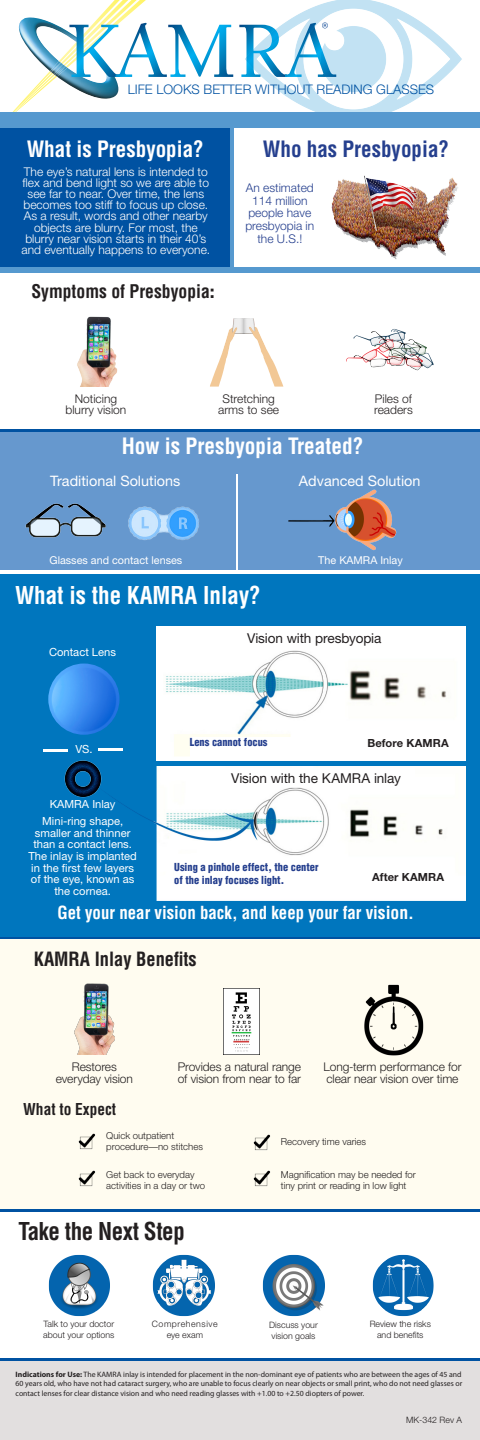
<style>
.page{position:relative;width:480px;height:1440px;background:#fff}
.page>*{position:absolute;margin:0;border:0;box-sizing:border-box;transform-origin:0 0}
.t1{font:700 condensed 24px "Helvetica";color:#fff;scale:.96 1}
.t2{font:700 condensed 24px "Helvetica";letter-spacing:-.02em;color:#231f20;scale:.96 1}
.t3{font:700 condensed 22px "Helvetica";color:#fff}
.t4{font:700 condensed 22px "Helvetica";color:#253f8e;scale:.96 1}
.t5{font:700 condensed 22px "Helvetica";color:#fff;scale:.96 1}
.t6{font:700 condensed 19.2px "Helvetica";color:#231f20;scale:.96 1}
.t7{font:700 condensed 18.4px "Helvetica";color:#231f20;scale:.96 1}
.t8{font:700 condensed 17.6px "Helvetica";color:#fff;scale:.96 1}
.t9{font:700 condensed 16px "Helvetica";color:#231f20;scale:.96 1}
.t10{font:14.4px "Helvetica Neue";color:#fff}
.t11{font:13.6px "Helvetica Neue";letter-spacing:-.01em;color:#231f20}
.t12{font:300 13.2px "Helvetica Neue";color:#0052a2}
.t13{font:300 12px/11.2px "Helvetica Neue";color:#fff;text-align:center}
.t14{font:300 12px/12px "Helvetica Neue";letter-spacing:-.005em;color:#231f20}
.t15{font:300 12px/12.8px "Helvetica Neue";color:#253f8e;text-align:center}
.t16{font:11.2px "Helvetica Neue";color:#fff}
.t17{font:700 11.2px "Helvetica Neue";color:#231f20}
.t18{font:900 condensed 10.8px/13px "Helvetica";color:#253f8e;scale:.96 1}
.t19{font:10.8px "Helvetica Neue";color:#fff}
.t20{font:300 9.6px/11.5px "Helvetica Neue";color:#231f20}
.t21{font:300 8.8px/10.6px "Helvetica Neue";color:#231f20;text-align:center}
.t22{font:300 8.8px/10.6px "Helvetica Neue";letter-spacing:.065em;color:#231f20;text-align:center}
.t23{font:7.8px/9.4px "Myriad Pro";color:#231f20;text-align:justify}
.s1{font-family:"Helvetica Neue";font-stretch:normal}
.s2{font-weight:700}
</style>
<div class="page">
<div style="left:0;top:1361px;width:480px;height:79px;background:#e2dfdf"></div>
<hr style="left:0;top:1358px;width:480px;height:3px;background:#0052a2">
<img style="left:372px;top:1255px;width:61px;height:62px">
<img style="left:262px;top:1254px;width:63px;height:62px">
<img style="left:152px;top:1254px;width:63px;height:63px">
<img style="left:48px;top:1254px;width:62px;height:62px">
<hr style="left:0;top:1209px;width:480px;height:3px;background:#0052a2">
<div style="left:0;top:938px;width:480px;height:271px;background:#fffcf0"></div>
<img style="left:253px;top:1170px;width:18px;height:17px">
<img style="left:253px;top:1134px;width:18px;height:17px">
<img style="left:78px;top:1170px;width:18px;height:17px">
<img style="left:78px;top:1133px;width:18px;height:17px">
<img style="left:364px;top:984px;width:60px;height:71px">
<img style="left:224px;top:989px;width:36px;height:66px">
<img style="left:74px;top:983px;width:41px;height:72px">
<svg style="left:0;top:937px;width:480px;height:2px"></svg>
<div style="left:0;top:574px;width:480px;height:363px;background:#0076be"></div>
<img style="left:101px;top:766px;width:364px;height:134px">
<img style="left:157px;top:627px;width:308px;height:134px">
<img style="left:64px;top:760px;width:37px;height:38px">
<hr style="left:98px;top:748px;width:25px;height:3px;background:#fff">
<hr style="left:43px;top:749px;width:25px;height:3px;background:#fff">
<div style="left:362px;top:735px;width:92px;height:18px;background:#fff"></div>
<div style="left:362px;top:869px;width:92px;height:18px;background:#fff"></div>
<div style="left:232px;top:629px;width:164px;height:21px;background:#fff"></div>
<div style="left:217px;top:769px;width:198px;height:18px;background:#fff"></div>
<div style="left:174px;top:863px;width:163px;height:31px;background:#fff"></div>
<div style="left:190px;top:738px;width:163px;height:20px;background:#fff"></div>
<div style="left:0;top:431px;width:480px;height:138px;background:#6698ce"></div>
<img style="left:329px;top:489px;width:68px;height:62px">
<img style="left:289px;top:516px;width:46px;height:11px">
<hr style="left:236px;top:474px;width:2px;height:96px;background:#fff">
<img style="left:128px;top:506px;width:71px;height:34px">
<img style="left:25px;top:503px;width:81px;height:35px">
<hr style="left:0;top:429px;width:480px;height:3px;background:#0052a2">
<img style="left:347px;top:329px;width:87px;height:42px">
<img style="left:210px;top:318px;width:74px;height:69px">
<img style="left:77px;top:316px;width:41px;height:71px">
<svg style="left:12px;top:0;width:221px;height:112px"></svg>
<img style="left:48px;top:664px;width:72px;height:71px;border-radius:36px">
<img style="left:241px;top:0;width:221px;height:112px">
<div style="left:0;top:112px;width:480px;height:160px;background:#5699cf"></div>
<div style="left:234px;top:128px;width:246px;height:139px;background:#fff"></div>
<img style="left:331px;top:175px;width:127px;height:84px">
<div style="left:0;top:128px;width:229px;height:139px;background:#0052a2"></div>
<p class="t12" style="left:128px;top:81px;width:308px">LIFE LOOKS BETTER WITHOUT READING GLASSES</p>
<p class="t5" style="left:27px;top:135px;width:186px">What is Presbyopia?</p>
<p class="t13" style="left:23px;top:166px;width:188px">The eye’s natural lens is intended to flex and bend light so we are able to see far to near. Over time, the lens becomes too stiff to focus up close.<br>As a result, words and other nearby objects are blurry. For most, the</p>
<p class="t13" style="left:22px;top:233px;width:190px">blurry near vision starts in their 40’s and eventually happens to everyone.</p>
<p class="t7" style="left:31px;top:280px;width:193px">Symptoms of Presbyopia<span class="s1">:</span></p>
<p class="t4" style="left:263px;top:135px;width:195px">Who has Presbyopia?</p>
<p class="t15" style="left:246px;top:181px;width:70px">An estimated<br>114 million</p>
<p class="t15" style="left:245px;top:206px;width:70px">people have presbyopia in the U.S.!</p>
<p class="t14" style="left:75px;top:393px;width:44px">Noticing</p>
<p class="t14" style="left:65px;top:404px;width:62px">blurry vision</p>
<p class="t14" style="left:218px;top:393px;width:62px;line-height:11.2px;text-align:center">Stretching arms to see</p>
<p class="t3" style="left:122px;top:433px;width:243px">How is Presbyopia Treated?</p>
<p class="t14" style="left:375px;top:393px;width:39px">Piles of</p>
<p class="t14" style="left:374px;top:404px;width:40px">readers</p>
<p class="t10" style="left:50px;top:472px;width:132px">Traditional Solutions</p>
<p class="t19" style="left:50px;top:553px;width:134px">Glasses and contact lenses</p>
<p class="t1" style="left:15px;top:581px;width:258px">What is the KAMRA Inlay?</p>
<p class="t10" style="left:299px;top:472px;width:123px">Advanced Solution</p>
<p class="t19" style="left:318px;top:553px;width:86px">The KAMRA Inlay</p>
<p class="t16" style="left:49px;top:646px;width:69px">Contact Lens</p>
<p class="t16" style="left:75px;top:743px;width:19px">VS.</p>
<p class="t16" style="left:50px;top:798px;width:67px">KAMRA Inlay</p>
<p class="t16" style="left:42px;top:815px;width:82px">Mini-ring shape,</p>
<p class="t16" style="left:35px;top:826px;width:97px">smaller and thinner</p>
<p class="t16" style="left:33px;top:838px;width:100px">than a contact lens.</p>
<p class="t16" style="left:28px;top:849px;width:110px">The inlay is implanted</p>
<p class="t16" style="left:31px;top:861px;width:104px">in the first few layers</p>
<p class="t16" style="left:31px;top:873px;width:105px">of the eye, known as</p>
<p class="t16" style="left:54px;top:884px;width:58px">the cornea.</p>
<p class="t11" style="left:247px;top:630px;width:136px">Vision with presbyopia</p>
<p class="t18" style="left:190px;top:736px;width:82px">Lens cannot focus</p>
<p class="t17" style="left:368px;top:736px;width:83px">Before KAMRA</p>
<p class="t11" style="left:231px;top:770px;width:171px">Vision with the KAMRA inlay</p>
<p class="t18" style="left:174px;top:861px;width:152px">Using a pinhole effect, the center of the inlay focuses light.</p>
<p class="t17" style="left:372px;top:870px;width:73px">After KAMRA</p>
<p class="t8" style="left:57px;top:902px;width:373px">Get your near vision back, and keep your far vision.</p>
<p class="t6" style="left:34px;top:948px;width:171px">KAMRA Inlay Benefits</p>
<p class="t14" style="left:72px;top:1061px;width:47px">Restores</p>
<p class="t14" style="left:56px;top:1073px;width:79px">everyday vision</p>
<p class="t9" style="left:23px;top:1100px;width:98px">What to Expect</p>
<p class="t14" style="left:178px;top:1061px;width:125px">Provides a natural range of vision from near to far</p>
<p class="t14" style="left:324px;top:1061px;width:139px">Long-term performance for clear near vision over time</p>
<p class="t20" style="left:106px;top:1129px;width:69px">Quick outpatient</p>
<p class="t20" style="left:106px;top:1141px;width:98px">procedure—no stitches</p>
<p class="t20" style="left:106px;top:1168px;width:90px">Get back to everyday</p>
<p class="t20" style="left:106px;top:1180px;width:100px">activities in a day or two</p>
<p class="t2" style="left:18px;top:1217px;width:175px">Take the Next Step</p>
<p class="t21" style="left:43px;top:1319px;width:73px;text-align:left">Talk to your doctor about your options</p>
<p class="t22" style="left:152px;top:1319px;width:68px">Comprehensive eye exam</p>
<p class="t20" style="left:281px;top:1136px;width:87px">Recovery time varies</p>
<p class="t20" style="left:281px;top:1168px;width:137px">Magnification may be needed for tiny print or reading in low light</p>
<p class="t21" style="left:269px;top:1319px;width:50px">Discuss your</p>
<p class="t21" style="left:272px;top:1330px;width:45px">vision goals</p>
<p class="t21" style="left:370px;top:1318px;width:63px">Review the risks and benefits</p>
<p class="t23" style="left:16px;top:1370px;width:448px"><span class="s2">Indications for Use:</span> The KAMRA inlay is intended for placement in the non-dominant eye of patients who are between the ages of 45 and 60 years old, who have not had cataract surgery, who are unable to focus clearly on near objects or small print, who do not need glasses or contact lenses for clear distance vision and who need reading glasses with +1.00 to +2.50 diopters of power.</p>
<p class="t21" style="left:406px;top:1415px;width:57px">MK-342 Rev A</p>
</div>
